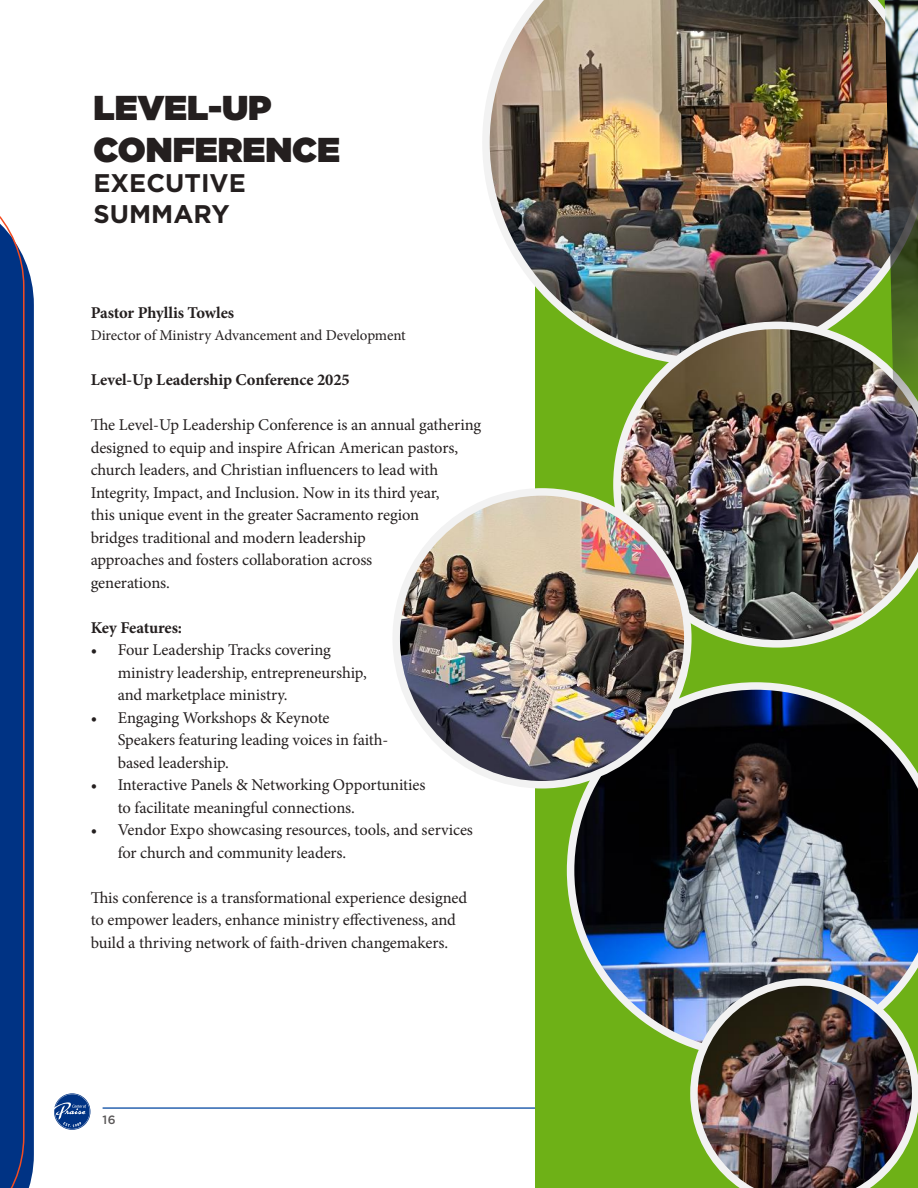
<style>
.page{position:relative;width:918px;height:1188px;background:#fff}
.page>*{position:absolute;margin:0;border:0;box-sizing:border-box;transform-origin:0 0}
.t1{font:900 34.5px/41.4px "Gotham";color:#241f1f}
.t2{font:700 25.5px/30.6px "Gotham";color:#241f1f}
.t3{font:16.5px/22.5px "Minion Pro";letter-spacing:-.005em;color:#241f1f}
.t4{font:700 16.5px "Minion Pro";letter-spacing:-.005em;color:#241f1f}
.t5{font:15px "Minion Pro";letter-spacing:-.01em;color:#241f1f}
.t6{font:500 12px "Gotham";color:#5a5758}
</style>
<div class="page">
<svg style="left:54px;top:1093px;width:36px;height:37px"></svg>
<hr style="left:103px;top:1107px;width:761px;height:2px;background:#2963af">
<div style="left:535px;top:0;width:383px;height:1188px;background:#6eb117"></div>
<img style="left:567px;top:682px;width:351px;height:365px">
<img style="left:482px;top:0;width:403px;height:345px">
<img style="left:613px;top:322px;width:272px;height:326px">
<img style="left:401px;top:492px;width:287px;height:293px">
<div style="left:392px;top:488px;width:300px;height:301px;border:8px solid #f2f2f2;border-radius:50%"></div>
<img style="left:690px;top:978px;width:228px;height:210px">
<img style="left:885px;top:0;width:33px;height:607px">
<svg style="left:0;top:216px;width:34px;height:972px;background:#103a84"></svg>
<h1 class="t1" style="left:94px;top:87px;width:248px">LEVEL-UP<br>CONFERENCE</h1>
<h2 class="t2" style="left:94px;top:168px;width:154px">EXECUTIVE<br>SUMMARY</h2>
<p class="t4" style="left:91px;top:301px;width:145px">Pastor Phyllis Towles</p>
<p class="t5" style="left:91px;top:325px;width:317px">Director of Ministry Advancement and Development</p>
<p class="t4" style="left:91px;top:368px;width:261px">Level-Up Leadership Conference 2025</p>
<p class="t3" style="left:91px;top:414px;width:392px">The Level-Up Leadership Conference is an annual gathering designed to equip and inspire African American pastors, church leaders, and Christian influencers to lead with Integrity, Impact, and Inclusion. Now in its third year,<br>this unique event in the greater Sacramento region<br>bridges traditional and modern leadership<br>approaches and fosters collaboration across<br>generations.</p>
<p class="t4" style="left:91px;top:616px;width:93px">Key Features:</p>
<p class="t3" style="left:118px;top:639px;width:251px;text-indent:-27px">• Four Leadership Tracks covering ministry leadership, entrepreneurship, and marketplace ministry.</p>
<p class="t3" style="left:118px;top:706px;width:272px;text-indent:-27px">• Engaging Workshops &amp; Keynote<br>Speakers featuring leading voices in faith&shy;based leadership.</p>
<p class="t3" style="left:118px;top:774px;width:309px;text-indent:-27px">• Interactive Panels &amp; Networking Opportunities to facilitate meaningful connections.</p>
<p class="t3" style="left:118px;top:819px;width:357px;text-indent:-27px">• Vendor Expo showcasing resources, tools, and services for church and community leaders.</p>
<p class="t3" style="left:91px;top:886px;width:378px">This conference is a transformational experience designed to empower leaders, enhance ministry effectiveness, and build a thriving network of faith-driven changemakers.</p>
<p class="t6" style="left:103px;top:1112px;width:15px">16</p>
</div>
